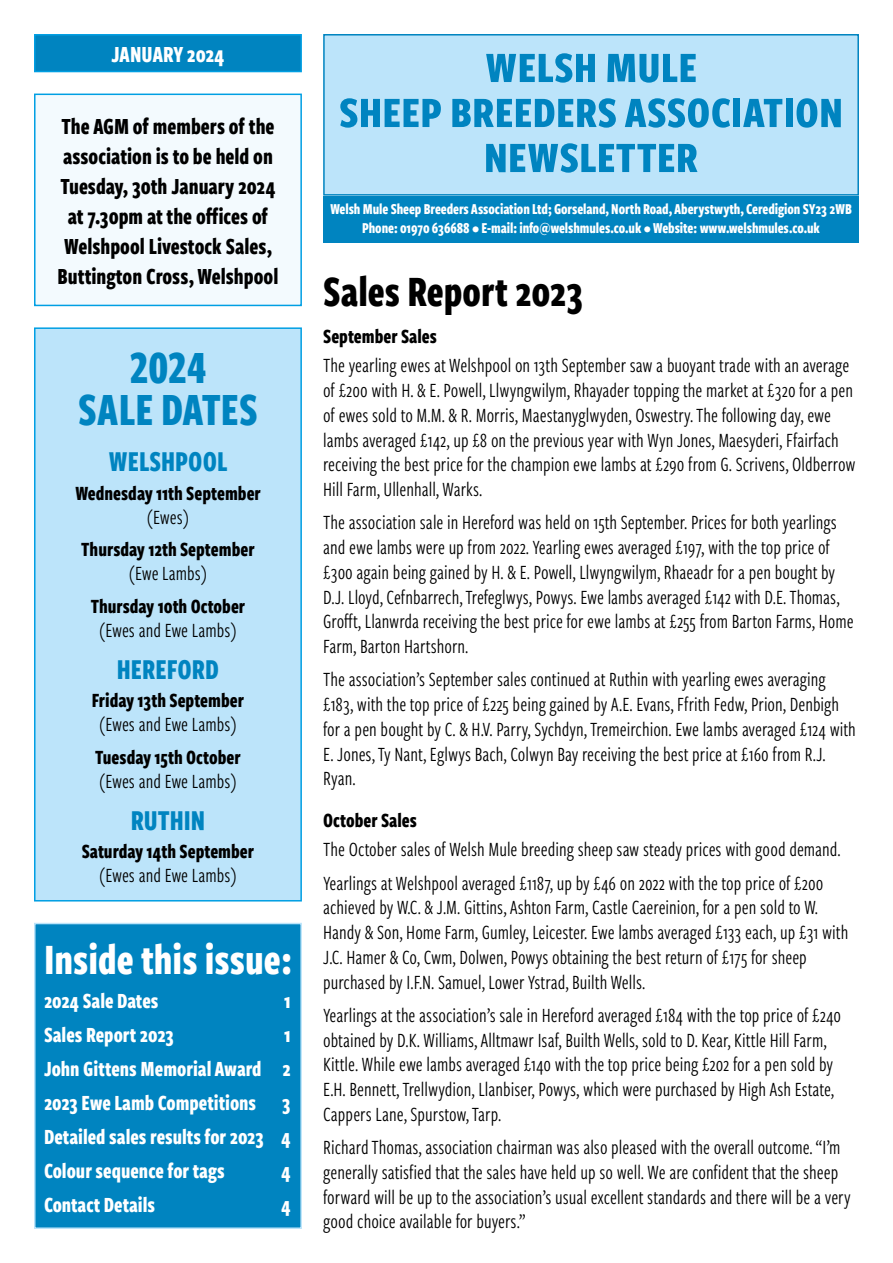
<style>
.page{position:relative;width:893px;height:1263px;background:#fff}
.page>*{position:absolute;margin:0;border:0;box-sizing:border-box;transform-origin:0 0}
.t1{font:700 48px/42px "Freight Sans Cmp Pro";color:#0084c0;text-align:center}
.t2{font:700 45px "Freight Sans Cmp Pro";color:#0084c0;scale:1.12 1}
.t3{font:700 45px "Freight Sans Cmp Pro";color:#fff}
.t4{font:700 45px "Freight Sans Cmp Pro";color:#000}
.t5{font:700 30px "Freight Sans Cmp Pro";color:#0084c0}
.t6{font:700 24px/30px "Freight Sans Cmp Pro";color:#000;text-align:center}
.t7{font:700 24px "Freight Sans Cmp Pro";letter-spacing:-.01em;color:#fff}
.t8{font:700 22.5px "Freight Sans Cmp Pro";color:#fff}
.t9{font:21px/24.8px "Freight Sans Cmp Pro";color:#000}
.t10{font:700 21px/24px "Freight Sans Cmp Pro";color:#000;text-align:center}
.t11{font:700 15.75px "Freight Sans Cmp Pro";letter-spacing:-.005em;color:#fff}
.s1{font-weight:400}
</style>
<div class="page">
<div style="left:35px;top:35px;width:266px;height:37px;background:#0084c0"></div>
<div style="left:34px;top:34px;width:268px;height:38px;border:2px solid #009fe3"></div>
<div style="left:35px;top:328px;width:266px;height:573px;background:#bce4fa"></div>
<div style="left:34px;top:327px;width:268px;height:574px;border:2px solid #009fe3"></div>
<div style="left:35px;top:923px;width:266px;height:305px;background:#0084c0"></div>
<div style="left:34px;top:923px;width:268px;height:306px;border:2px solid #bce4fa"></div>
<div style="left:35px;top:94px;width:266px;height:211px;background:#f3fafe"></div>
<div style="left:34px;top:94px;width:268px;height:212px;border:2px solid #009fe3"></div>
<div style="left:324px;top:35px;width:534px;height:160px;background:#bce4fa"></div>
<div style="left:323px;top:34px;width:536px;height:162px;border:2px solid #0084c0"></div>
<div style="left:323px;top:196px;width:536px;height:46px;background:#0084c0"></div>
<p class="t7" style="left:111px;top:38px;width:115px">JANUARY 2024</p>
<p class="t6" style="left:58px;top:110px;width:222px">The AGM of members of the association is to be held on<br>Tuesday, 30th January 2024 at 7.30pm at the offices of<br>Welshpool Livestock Sales,<br>Buttington Cross, Welshpool</p>
<p class="t1" style="left:78px;top:344px;width:181px">2024<br>SALE DATES</p>
<p class="t5" style="left:108px;top:441px;width:121px">WELSHPOOL</p>
<p class="t10" style="left:75px;top:480px;width:187px">Wednesday 11th September <span class="s1">(Ewes)</span></p>
<p class="t10" style="left:81px;top:536px;width:175px">Thursday 12th September <span class="s1">(Ewe Lambs)</span></p>
<p class="t10" style="left:91px;top:593px;width:156px">Thursday 10th October <span class="s1">(Ewes and Ewe Lambs)</span></p>
<p class="t5" style="left:117px;top:648px;width:104px">HEREFORD</p>
<p class="t10" style="left:92px;top:687px;width:154px">Friday 13th September <span class="s1">(Ewes and Ewe Lambs)</span></p>
<p class="t10" style="left:95px;top:744px;width:147px;text-align:left">Tuesday 15th October <span class="s1">(Ewes and Ewe Lambs)</span></p>
<p class="t5" style="left:131px;top:799px;width:76px">RUTHIN</p>
<p class="t10" style="left:82px;top:838px;width:174px">Saturday 14th September <span class="s1">(Ewes and Ewe Lambs)</span></p>
<p class="t3" style="left:44px;top:928px;width:249px">Inside this issue:</p>
<p class="t8" style="left:44px;top:985px;width:116px">2024 Sale Dates</p>
<p class="t8" style="left:284px;top:985px;width:8px">1</p>
<p class="t8" style="left:44px;top:1019px;width:131px">Sales Report 2023</p>
<p class="t8" style="left:284px;top:1019px;width:8px">1</p>
<p class="t8" style="left:44px;top:1053px;width:248px">John Gittens Memorial Award 2</p>
<p class="t8" style="left:44px;top:1087px;width:248px">2023 Ewe Lamb Competitions 3</p>
<p class="t8" style="left:44px;top:1121px;width:248px">Detailed sales results for 2023 4</p>
<p class="t8" style="left:44px;top:1155px;width:182px">Colour sequence for tags</p>
<p class="t8" style="left:281px;top:1155px;width:11px">4</p>
<p class="t8" style="left:44px;top:1189px;width:113px">Contact Details</p>
<p class="t8" style="left:281px;top:1189px;width:11px">4</p>
<p class="t2" style="left:485px;top:36px;width:191px">WELSH MULE</p>
<p class="t2" style="left:339px;top:81px;width:452px">SHEEP BREEDERS ASSOCIATION</p>
<p class="t2" style="left:484px;top:126px;width:193px">NEWSLETTER</p>
<p class="t11" style="left:330px;top:198px;width:523px">Welsh Mule Sheep Breeders Association Ltd; Gorseland, North Road, Aberystwyth, Ceredigion SY23 2WB</p>
<p class="t11" style="left:362px;top:217px;width:459px">Phone: 01970 636688 • E-mail: info@welshmules.co.uk • Website: www.welshmules.co.uk</p>
<p class="t4" style="left:323px;top:260px;width:261px">Sales Report 2023</p>
<p class="t10" style="left:323px;top:324px;width:115px">September Sales</p>
<p class="t9" style="left:323px;top:352px;width:534px">The yearling ewes at Welshpool on 13th September saw a buoyant trade with an average of £200 with H. &amp; E. Powell, Llwyngwilym, Rhayader topping the market at £320 for a pen of ewes sold to M.M. &amp; R. Morris, Maestanyglwyden, Oswestry. The following day, ewe lambs averaged £142, up £8 on the previous year with Wyn Jones, Maesyderi, Ffairfach receiving the best price for the champion ewe lambs at £290 from G. Scrivens, Oldberrow Hill Farm, Ullenhall, Warks.</p>
<p class="t9" style="left:323px;top:509px;width:532px">The association sale in Hereford was held on 15th September. Prices for both yearlings and ewe lambs were up from 2022. Yearling ewes averaged £197, with the top price of £300 again being gained by H. &amp; E. Powell, Llwyngwilym, Rhaeadr for a pen bought by D.J. Lloyd, Cefnbarrech, Trefeglwys, Powys. Ewe lambs averaged £142 with D.E. Thomas, Grofft, Llanwrda receiving the best price for ewe lambs at £255 from Barton Farms, Home Farm, Barton Hartshorn.</p>
<p class="t9" style="left:323px;top:666px;width:534px">The association’s September sales continued at Ruthin with yearling ewes averaging £183, with the top price of £225 being gained by A.E. Evans, Ffrith Fedw, Prion, Denbigh for a pen bought by C. &amp; H.V. Parry, Sychdyn, Tremeirchion. Ewe lambs averaged £124 with E. Jones, Ty Nant, Eglwys Bach, Colwyn Bay receiving the best price at £160 from R.J.<br>Ryan.</p>
<p class="t10" style="left:323px;top:808px;width:95px">October Sales</p>
<p class="t9" style="left:323px;top:836px;width:519px">The October sales of Welsh Mule breeding sheep saw steady prices with good demand.</p>
<p class="t9" style="left:323px;top:869px;width:527px">Yearlings at Welshpool averaged £1187, up by £46 on 2022 with the top price of £200 achieved by W.C. &amp; J.M. Gittins, Ashton Farm, Castle Caereinion, for a pen sold to W.<br>Handy &amp; Son, Home Farm, Gumley, Leicester. Ewe lambs averaged £133 each, up £31 with J.C. Hamer &amp; Co, Cwm, Dolwen, Powys obtaining the best return of £175 for sheep purchased by I.F.N. Samuel, Lower Ystrad, Builth Wells.</p>
<p class="t9" style="left:323px;top:1002px;width:520px">Yearlings at the association’s sale in Hereford averaged £184 with the top price of £240 obtained by D.K. Williams, Alltmawr Isaf, Builth Wells, sold to D. Kear, Kittle Hill Farm, Kittle. While ewe lambs averaged £140 with the top price being £202 for a pen sold by E.H. Bennett, Trellwydion, Llanbiser, Powys, which were purchased by High Ash Estate, Cappers Lane, Spurstow, Tarp.</p>
<p class="t9" style="left:323px;top:1134px;width:529px">Richard Thomas, association chairman was also pleased with the overall outcome. “I’m generally satisfied that the sales have held up so well. We are confident that the sheep forward will be up to the association’s usual excellent standards and there will be a very good choice available for buyers.”</p>
</div>
